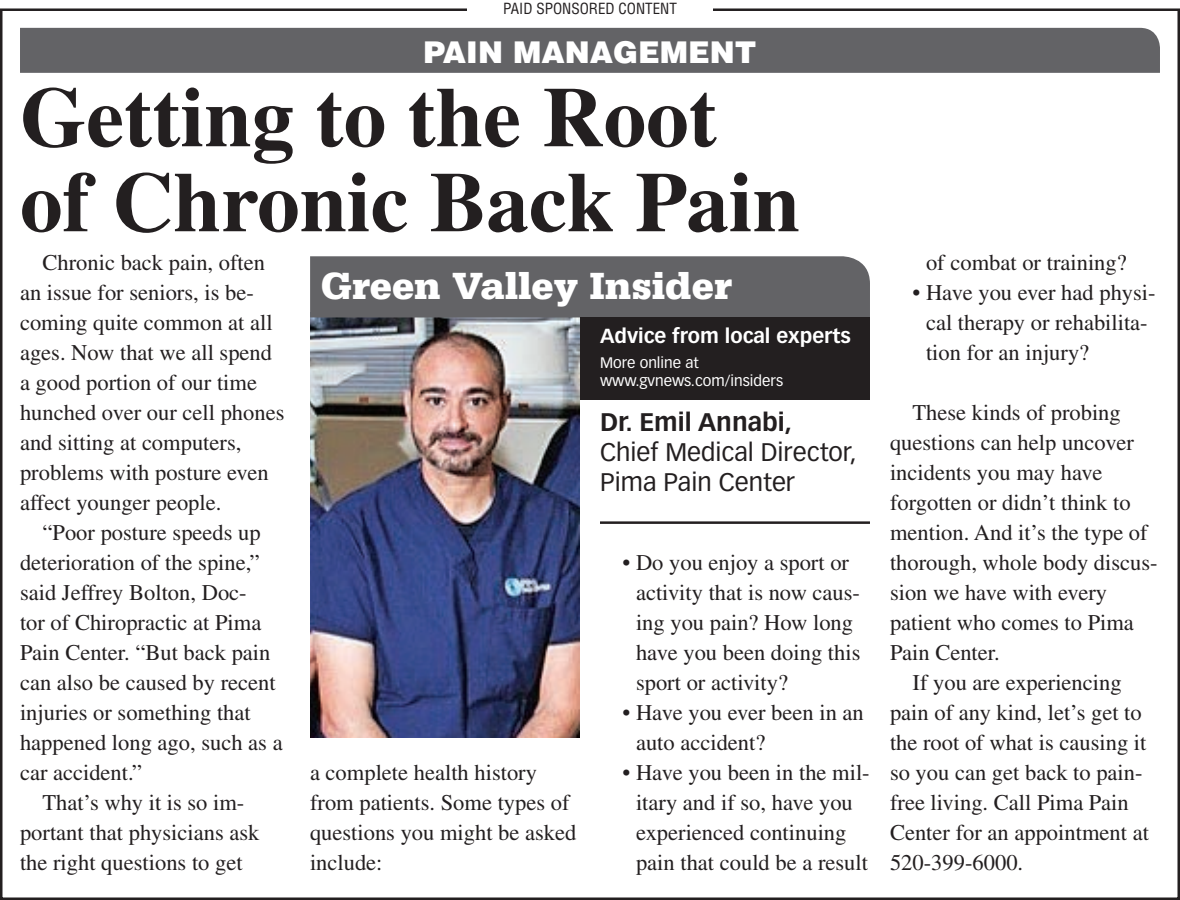
<style>
.page{position:relative;width:1180px;height:900px;background:#fff}
.page>*{position:absolute;margin:0;border:0;box-sizing:border-box;transform-origin:0 0}
.t1{font:700 85px/85px "Times";color:#231f20}
.t2{font:900 40px "Serifa";color:#fff}
.t3{font:900 30px "Helvetica";color:#fff}
.t4{font:25px/30px "Vectora LH";color:#231f20}
.t5{font:700 25px "Vectora LH";color:#231f20}
.t6{font:22.5px/30px "Times";color:#231f20}
.t7{font:700 20px "Vectora LH";color:#fff}
.t8{font:15px/18px "Vectora LH";color:#fff}
.t9{font:condensed 15px "Helvetica";color:#231f20}
</style>
<div class="page">
<div style="left:20px;top:28px;width:1139px;height:45px;background:#636366"></div>
<img style="left:310px;top:317px;width:270px;height:421px">
<div style="left:310px;top:256px;width:559px;height:61px;background:#636366"></div>
<div style="left:580px;top:318px;width:289px;height:82px;background:#231f20"></div>
<hr style="left:599px;top:521px;width:270px;height:3px;background:#231f20">
<p class="t9" style="left:503px;top:0;width:175px">PAID SPONSORED CONTENT</p>
<h3 class="t3" style="left:423px;top:32px;width:334px">PAIN MANAGEMENT</h3>
<h1 class="t1" style="left:20px;top:73px;width:781px">Getting to the Root of Chronic Back Pain</h1>
<h2 class="t2" style="left:321px;top:262px;width:412px">Green Valley Insider</h2>
<p class="t7" style="left:599px;top:324px;width:252px">Advice from local experts</p>
<p class="t8" style="left:599px;top:354px;width:185px">More online at www.gvnews.com/insiders</p>
<p class="t5" style="left:599px;top:407px;width:194px">Dr. Emil Annabi,</p>
<p class="t4" style="left:599px;top:437px;width:258px">Chief Medical Director,<br>Pima Pain Center</p>
<p class="t6" style="left:20px;top:247px;width:266px;text-indent:22px">Chronic back pain, often an issue for seniors, is be&shy;coming quite common at all ages. Now that we all spend a good portion of our time hunched over our cell phones and sitting at computers, problems with posture even affect younger people.</p>
<p class="t6" style="left:42px;top:517px;width:220px">“Poor posture speeds up</p>
<p class="t6" style="left:20px;top:547px;width:241px">deterioration of the spine,”</p>
<p class="t6" style="left:20px;top:577px;width:228px">said Jeffrey Bolton, Doc-</p>
<p class="t6" style="left:20px;top:607px;width:243px">tor of Chiropractic at Pima</p>
<p class="t6" style="left:20px;top:637px;width:252px">Pain Center. “But back pain</p>
<p class="t6" style="left:20px;top:667px;width:257px">can also be caused by recent</p>
<p class="t6" style="left:20px;top:697px;width:232px">injuries or something that</p>
<p class="t6" style="left:20px;top:727px;width:264px">happened long ago, such as a</p>
<p class="t6" style="left:20px;top:757px;width:124px">car accident.”</p>
<p class="t6" style="left:42px;top:787px;width:203px">That’s why it is so im-</p>
<p class="t6" style="left:20px;top:817px;width:241px">portant that physicians ask</p>
<p class="t6" style="left:20px;top:847px;width:224px">the right questions to get</p>
<p class="t6" style="left:636px;top:547px;width:226px;text-indent:-14px">• Do you enjoy a sport or activity that is now caus&shy;ing you pain? How long have you been doing this sport or activity?</p>
<p class="t6" style="left:636px;top:697px;width:229px;text-indent:-14px">• Have you ever been in an auto accident?</p>
<p class="t6" style="left:622px;top:757px;width:249px;text-align:center">• Have you been in the mil&shy;itary and if so, have you experienced continuing pain that could be a result</p>
<p class="t6" style="left:310px;top:757px;width:268px">a complete health history from patients. Some types of questions you might be asked include:</p>
<p class="t6" style="left:925px;top:247px;width:202px">of combat or training?</p>
<p class="t6" style="left:925px;top:277px;width:231px;text-indent:-13px">• Have you ever had physi&shy;cal therapy or rehabilita&shy;tion for an injury?</p>
<p class="t6" style="left:912px;top:397px;width:210px">These kinds of probing</p>
<p class="t6" style="left:889px;top:427px;width:245px">questions can help uncover</p>
<p class="t6" style="left:889px;top:457px;width:214px">incidents you may have</p>
<p class="t6" style="left:889px;top:487px;width:242px">forgotten or didn’t think to</p>
<p class="t6" style="left:889px;top:517px;width:259px">mention. And it’s the type of</p>
<p class="t6" style="left:889px;top:547px;width:269px">thorough, whole body discus-</p>
<p class="t6" style="left:889px;top:577px;width:219px">sion we have with every</p>
<p class="t6" style="left:889px;top:607px;width:245px">patient who comes to Pima</p>
<p class="t6" style="left:889px;top:637px;width:111px">Pain Center.</p>
<p class="t6" style="left:912px;top:667px;width:210px">If you are experiencing</p>
<p class="t6" style="left:889px;top:697px;width:253px">pain of any kind, let’s get to</p>
<p class="t6" style="left:889px;top:727px;width:258px">the root of what is causing it</p>
<p class="t6" style="left:889px;top:757px;width:254px">so you can get back to pain-</p>
<p class="t6" style="left:889px;top:787px;width:240px">free living. Call Pima Pain</p>
<p class="t6" style="left:889px;top:817px;width:260px">Center for an appointment at</p>
<p class="t6" style="left:889px;top:847px;width:135px">520-399-6000.</p>
</div>
